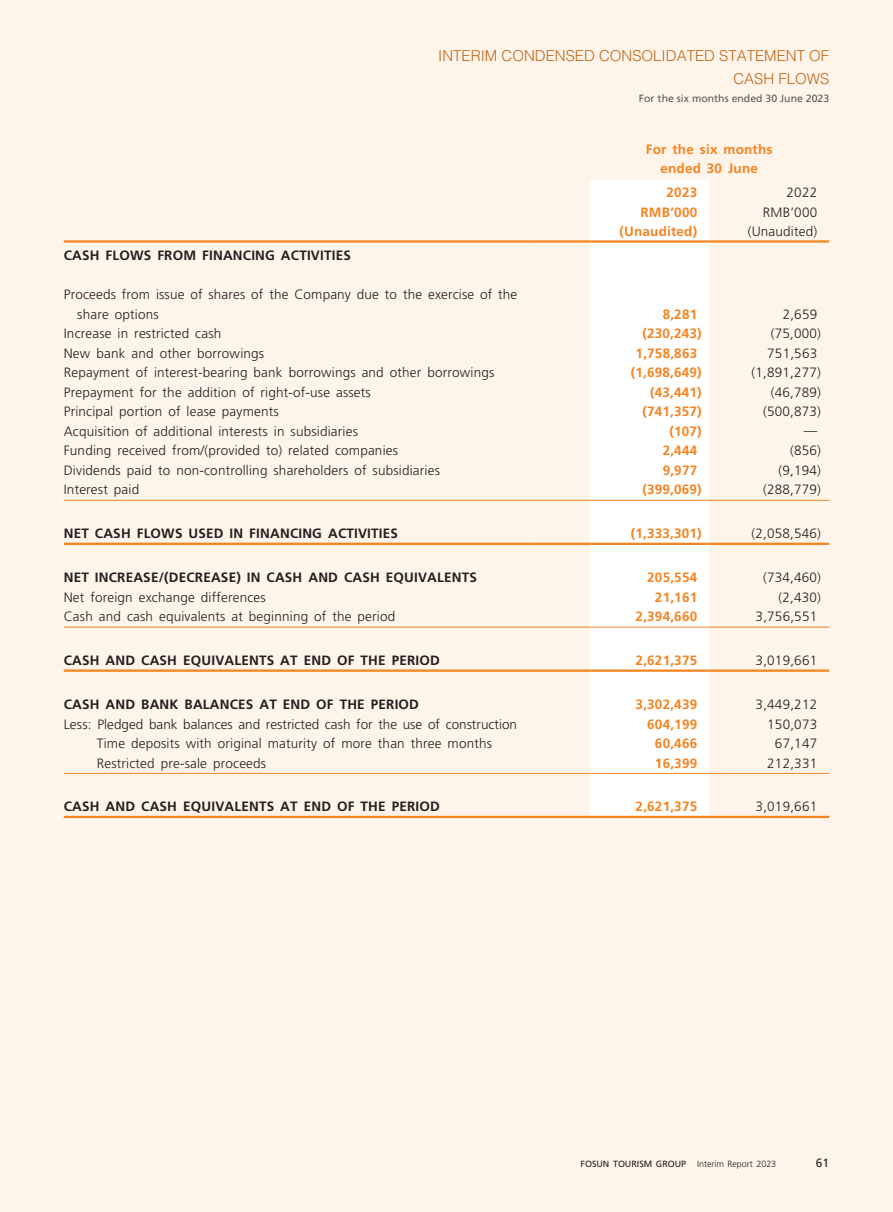
<style>
.page{position:relative;width:893px;height:1212px;background:#fff}
.page>*{position:absolute;margin:0;border:0;box-sizing:border-box;transform-origin:0 0}
.t1{font:300 15px/22.5px "Helvetica LT Std";color:#c06716;text-align:right}
._15_Table_Stub{font:300 13.5px/19.5px "Frutiger LT Std";letter-spacing:.015em;color:#231f20}
._15_Table_Stub-2{font:700 13.5px "Frutiger LT Std";letter-spacing:.015em;color:#231f20}
._01_Body_Text{font:700 13.5px/19.5px "Frutiger LT Std";letter-spacing:.015em;color:#f58320;text-align:center}
._01_Body_Text-2{font:300 13.5px "Frutiger LT Std";letter-spacing:.015em;color:#231f20}
.t2{font:12px "Frutiger LT Std";color:#231f20}
.t3{font:10.5px "Frutiger LT Std";color:#57585a}
.t4{font:9px "Frutiger LT Std";letter-spacing:-.005em;color:#231f20}
.s1{font-weight:300}
</style>
<div class="page">
<div style="left:3px;top:0;width:890px;height:1212px;background:#fef4ea"></div>
<hr style="left:0;top:0;width:3px;height:1212px;background:#fef4ea">
<div style="left:589px;top:180px;width:120px;height:636px;background:#fff"></div>
<hr style="left:64px;top:240px;width:465px;height:3px;background:#f58320">
<hr style="left:529px;top:240px;width:60px;height:3px;background:#f58320">
<hr style="left:589px;top:240px;width:120px;height:3px;background:#f58320">
<hr style="left:709px;top:240px;width:120px;height:3px;background:#f58320">
<hr style="left:64px;top:500px;width:465px;height:1px;background:#f58320">
<hr style="left:529px;top:500px;width:60px;height:1px;background:#f58320">
<hr style="left:589px;top:500px;width:120px;height:1px;background:#f58320">
<hr style="left:709px;top:500px;width:120px;height:1px;background:#f58320">
<hr style="left:64px;top:543px;width:465px;height:2px;background:#f58320">
<hr style="left:529px;top:543px;width:60px;height:2px;background:#f58320">
<hr style="left:589px;top:543px;width:120px;height:2px;background:#f58320">
<hr style="left:709px;top:543px;width:120px;height:2px;background:#f58320">
<hr style="left:64px;top:627px;width:465px;height:1px;background:#f58320">
<hr style="left:529px;top:627px;width:60px;height:1px;background:#f58320">
<hr style="left:589px;top:627px;width:120px;height:1px;background:#f58320">
<hr style="left:709px;top:627px;width:120px;height:1px;background:#f58320">
<hr style="left:64px;top:669px;width:465px;height:3px;background:#f58320">
<hr style="left:529px;top:669px;width:60px;height:3px;background:#f58320">
<hr style="left:589px;top:669px;width:120px;height:3px;background:#f58320">
<hr style="left:709px;top:669px;width:120px;height:3px;background:#f58320">
<hr style="left:64px;top:773px;width:465px;height:1px;background:#f58320">
<hr style="left:529px;top:773px;width:60px;height:1px;background:#f58320">
<hr style="left:589px;top:773px;width:120px;height:1px;background:#f58320">
<hr style="left:709px;top:773px;width:120px;height:1px;background:#f58320">
<hr style="left:64px;top:816px;width:465px;height:2px;background:#f58320">
<hr style="left:529px;top:816px;width:60px;height:2px;background:#f58320">
<hr style="left:589px;top:816px;width:120px;height:2px;background:#f58320">
<hr style="left:709px;top:816px;width:120px;height:2px;background:#f58320">
<p class="t1" style="left:438px;top:44px;width:392px">INTERIM CONDENSED CONSOLIDATED STATEMENT OF<br>CASH FLOWS</p>
<p class="t3" style="left:639px;top:92px;width:192px">For the six months ended 30 June 2023</p>
<p class="_15_Table_Stub-2" style="left:64px;top:248px;width:289px">CASH FLOWS FROM FINANCING ACTIVITIES</p>
<p class="_15_Table_Stub" style="left:77px;top:285px;width:442px;text-indent:-14px">Proceeds from issue of shares of the Company due to the exercise of the share options</p>
<p class="_01_Body_Text" style="left:646px;top:139px;width:128px">For the six months ended 30 June</p>
<p class="_01_Body_Text" style="left:667px;top:183px;width:32px">2023</p>
<p class="_01_Body_Text-2" style="left:787px;top:185px;width:32px">2022</p>
<p class="_01_Body_Text" style="left:640px;top:202px;width:58px">RMB’000</p>
<p class="_01_Body_Text-2" style="left:763px;top:205px;width:56px">RMB’000</p>
<p class="_01_Body_Text" style="left:620px;top:222px;width:79px">(Unaudited)</p>
<p class="_01_Body_Text-2" style="left:748px;top:224px;width:71px">(Unaudited)</p>
<p class="_01_Body_Text" style="left:663px;top:305px;width:36px">8,281</p>
<p class="_01_Body_Text-2" style="left:783px;top:307px;width:36px">2,659</p>
<p class="_15_Table_Stub" style="left:64px;top:324px;width:159px">Increase in restricted cash</p>
<p class="_01_Body_Text" style="left:642px;top:324px;width:61px">(230,243)</p>
<p class="_01_Body_Text-2" style="left:771px;top:326px;width:52px">(75,000)</p>
<p class="_15_Table_Stub" style="left:64px;top:344px;width:202px">New bank and other borrowings</p>
<p class="_01_Body_Text" style="left:636px;top:344px;width:63px">1,758,863</p>
<p class="_01_Body_Text-2" style="left:767px;top:346px;width:51px">751,563</p>
<p class="_15_Table_Stub" style="left:64px;top:363px;width:432px">Repayment of interest-bearing bank borrowings and other borrowings</p>
<p class="_01_Body_Text" style="left:631px;top:363px;width:72px">(1,698,649)</p>
<p class="_01_Body_Text-2" style="left:751px;top:365px;width:71px">(1,891,277)</p>
<p class="_15_Table_Stub" style="left:64px;top:383px;width:309px">Prepayment for the addition of right-of-use assets</p>
<p class="_01_Body_Text" style="left:650px;top:383px;width:53px">(43,441)</p>
<p class="_01_Body_Text-2" style="left:771px;top:385px;width:52px">(46,789)</p>
<p class="_15_Table_Stub" style="left:64px;top:402px;width:216px">Principal portion of lease payments</p>
<p class="_01_Body_Text" style="left:642px;top:402px;width:61px">(741,357)</p>
<p class="_01_Body_Text-2" style="left:763px;top:404px;width:59px">(500,873)</p>
<p class="_15_Table_Stub" style="left:64px;top:422px;width:296px">Acquisition of additional interests in subsidiaries</p>
<p class="_01_Body_Text" style="left:669px;top:422px;width:34px">(107)</p>
<p class="_01_Body_Text-2" style="left:804px;top:422px;width:15px">—</p>
<p class="_15_Table_Stub" style="left:64px;top:441px;width:336px">Funding received from/(provided to) related companies</p>
<p class="_01_Body_Text" style="left:663px;top:441px;width:36px">2,444</p>
<p class="_01_Body_Text-2" style="left:790px;top:443px;width:32px">(856)</p>
<p class="_15_Table_Stub" style="left:64px;top:461px;width:378px">Dividends paid to non-controlling shareholders of subsidiaries</p>
<p class="_01_Body_Text" style="left:663px;top:461px;width:36px">9,977</p>
<p class="_01_Body_Text-2" style="left:778px;top:463px;width:44px">(9,194)</p>
<p class="_15_Table_Stub" style="left:64px;top:480px;width:77px">Interest paid</p>
<p class="_01_Body_Text" style="left:642px;top:480px;width:61px">(399,069)</p>
<p class="_01_Body_Text-2" style="left:763px;top:482px;width:59px">(288,779)</p>
<p class="_15_Table_Stub-2" style="left:64px;top:525px;width:336px">NET CASH FLOWS USED IN FINANCING ACTIVITIES</p>
<p class="_01_Body_Text" style="left:631px;top:524px;width:72px">(1,333,301)</p>
<p class="_01_Body_Text-2" style="left:751px;top:526px;width:71px">(2,058,546)</p>
<p class="_15_Table_Stub-2" style="left:64px;top:570px;width:415px">NET INCREASE/(DECREASE) IN CASH AND CASH EQUIVALENTS</p>
<p class="_01_Body_Text" style="left:647px;top:568px;width:51px">205,554</p>
<p class="_01_Body_Text-2" style="left:763px;top:570px;width:59px">(734,460)</p>
<p class="_15_Table_Stub" style="left:64px;top:587px;width:204px">Net foreign exchange differences</p>
<p class="_01_Body_Text" style="left:655px;top:587px;width:44px">21,161</p>
<p class="_01_Body_Text-2" style="left:778px;top:589px;width:44px">(2,430)</p>
<p class="_15_Table_Stub" style="left:64px;top:607px;width:333px">Cash and cash equivalents at beginning of the period</p>
<p class="_01_Body_Text" style="left:636px;top:607px;width:63px">2,394,660</p>
<p class="_01_Body_Text-2" style="left:756px;top:609px;width:63px">3,756,551</p>
<p class="_15_Table_Stub-2" style="left:64px;top:652px;width:378px">CASH AND CASH EQUIVALENTS AT END OF THE PERIOD</p>
<p class="_01_Body_Text" style="left:636px;top:650px;width:63px">2,621,375</p>
<p class="_01_Body_Text-2" style="left:756px;top:652px;width:63px">3,019,661</p>
<p class="_15_Table_Stub-2" style="left:64px;top:696px;width:357px">CASH AND BANK BALANCES AT END OF THE PERIOD</p>
<p class="_01_Body_Text" style="left:636px;top:695px;width:63px">3,302,439</p>
<p class="_01_Body_Text-2" style="left:756px;top:697px;width:63px">3,449,212</p>
<p class="_15_Table_Stub" style="left:64px;top:714px;width:455px">Less: Pledged bank balances and restricted cash for the use of construction</p>
<p class="_01_Body_Text" style="left:647px;top:714px;width:51px">604,199</p>
<p class="_01_Body_Text-2" style="left:767px;top:716px;width:51px">150,073</p>
<p class="_15_Table_Stub" style="left:97px;top:734px;width:397px">Time deposits with original maturity of more than three months</p>
<p class="_01_Body_Text" style="left:655px;top:734px;width:44px">60,466</p>
<p class="_01_Body_Text-2" style="left:775px;top:736px;width:44px">67,147</p>
<p class="_15_Table_Stub" style="left:97px;top:753px;width:171px">Restricted pre-sale proceeds</p>
<p class="_01_Body_Text" style="left:655px;top:753px;width:44px">16,399</p>
<p class="_01_Body_Text-2" style="left:767px;top:755px;width:51px">212,331</p>
<p class="_15_Table_Stub-2" style="left:64px;top:798px;width:378px">CASH AND CASH EQUIVALENTS AT END OF THE PERIOD</p>
<p class="_01_Body_Text" style="left:636px;top:797px;width:63px">2,621,375</p>
<p class="_01_Body_Text-2" style="left:756px;top:799px;width:63px">3,019,661</p>
<p class="t4" style="left:581px;top:1159px;width:197px">FOSUN TOURISM GROUP <span class="s1">Interim Report 2023</span></p>
<p class="t2" style="left:816px;top:1156px;width:15px">61</p>
</div>
